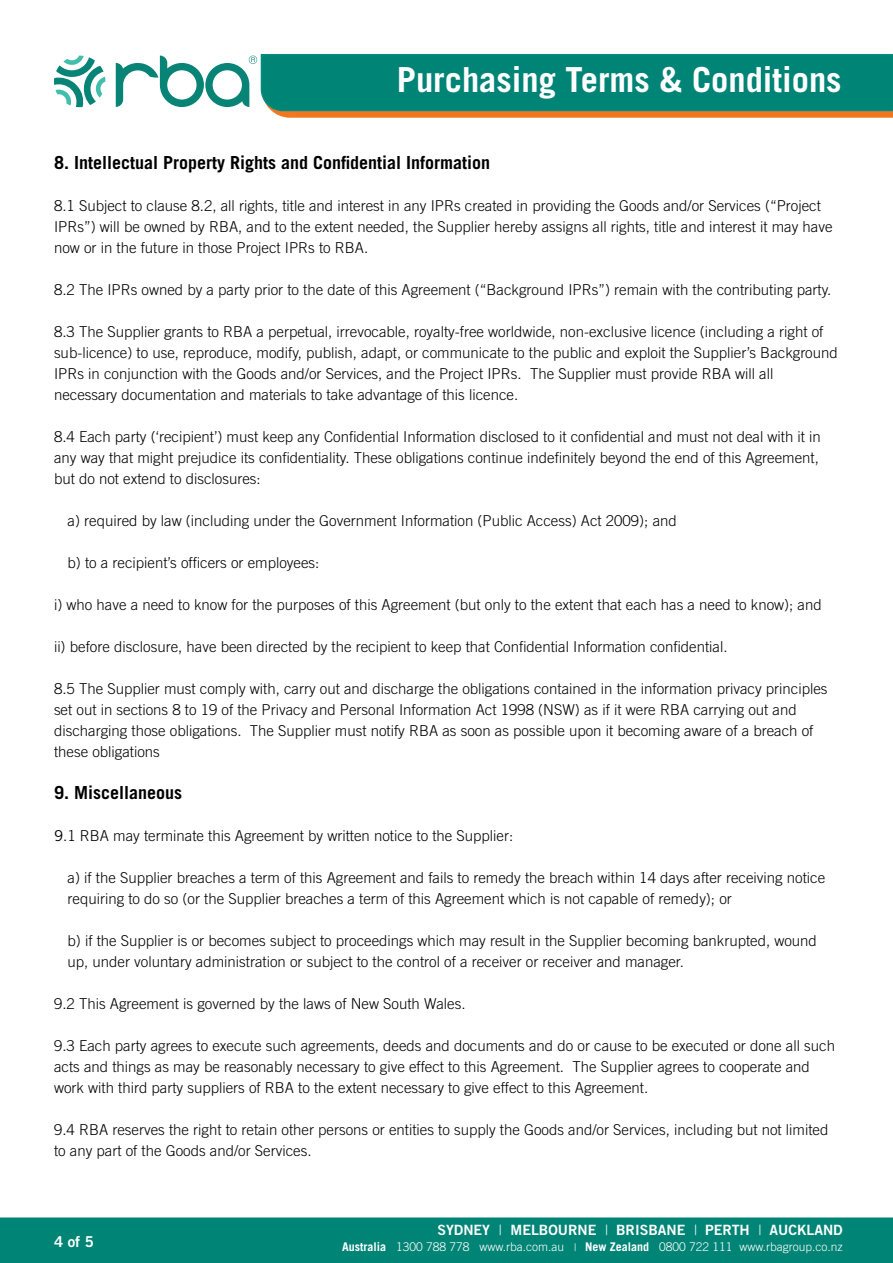
<style>
.page{position:relative;width:893px;height:1263px;background:#fff}
.page>*{position:absolute;margin:0;border:0;box-sizing:border-box;transform-origin:0 0}
.t1{font:700 34.5px "Trade Gothic LT Std";color:#fff}
.t2{font:700 18px "Trade Gothic LT Std";color:#000}
.t3{font:300 15px/21px "Trade Gothic LT Std";color:#000}
.t4{font:15px "Trade Gothic LT Std Bd 2";color:#fff}
.t5{font:14.1px "Trade Gothic LT Std Bd 2";color:#fff}
.t6{font:300 12px "Trade Gothic LT Std";color:#fff}
.s1{font-weight:400}
.s2{font-family:"Trade Gothic LT Std";font-weight:300}
.s3{font-weight:700}
.s4{font-size:10.5px}
</style>
<div class="page">
<svg style="left:116px;top:54px;width:777px;height:64px;background:#389483"></svg>
<svg style="left:54px;top:56px;width:51px;height:51px"></svg>
<div style="left:1px;top:1218px;width:891px;height:44px;background:#008476"></div>
<div style="left:0;top:1217px;width:893px;height:46px;border:2px solid #008476"></div>
<h1 class="t1" style="left:397px;top:58px;width:446px">Purchasing Terms &amp; Conditions</h1>
<p class="t2" style="left:54px;top:152px;width:438px">8. Intellectual Property Rights and Confidential Information</p>
<p class="t3" style="left:54px;top:195px;width:780px">8.1 Subject to clause 8.2, all rights, title and interest in any IPRs created in providing the Goods and/or Services (“Project<br>IPRs”) will be owned by RBA, and to the extent needed, the Supplier hereby assigns all rights, title and interest it may have now or in the future in those Project IPRs to RBA.</p>
<p class="t3" style="left:54px;top:279px;width:779px">8.2 The IPRs owned by a party prior to the date of this Agreement (“Background IPRs”) remain with the contributing party.</p>
<p class="t3" style="left:54px;top:321px;width:785px">8.3 The Supplier grants to RBA a perpetual, irrevocable, royalty-free worldwide, non-exclusive licence (including a right of sub-licence) to use, reproduce, modify, publish, adapt, or communicate to the public and exploit the Supplier’s Background IPRs in conjunction with the Goods and/or Services, and the Project IPRs. The Supplier must provide RBA will all necessary documentation and materials to take advantage of this licence.</p>
<p class="t3" style="left:54px;top:426px;width:768px">8.4 Each party (‘recipient’) must keep any Confidential Information disclosed to it confidential and must not deal with it in any way that might prejudice its confidentiality. These obligations continue indefinitely beyond the end of this Agreement, but do not extend to disclosures:</p>
<p class="t3" style="left:68px;top:510px;width:611px">a) required by law (including under the Government Information (Public Access) Act 2009); and</p>
<p class="t3" style="left:68px;top:552px;width:253px">b) to a recipient’s officers or employees:</p>
<p class="t3" style="left:54px;top:594px;width:769px">i) who have a need to know for the purposes of this Agreement (but only to the extent that each has a need to know); and</p>
<p class="t3" style="left:54px;top:636px;width:675px">ii) before disclosure, have been directed by the recipient to keep that Confidential Information confidential.</p>
<p class="t3" style="left:54px;top:678px;width:775px">8.5 The Supplier must comply with, carry out and discharge the obligations contained in the information privacy principles set out in sections 8 to 19 of the Privacy and Personal Information Act 1998 (NSW) as if it were RBA carrying out and discharging those obligations. The Supplier must notify RBA as soon as possible upon it becoming aware of a breach of these obligations</p>
<p class="t2" style="left:54px;top:782px;width:130px">9. Miscellaneous</p>
<p class="t3" style="left:54px;top:825px;width:461px"><span class="s1">9</span>.1 RBA may terminate this Agreement by written notice to the Supplier:</p>
<p class="t3" style="left:68px;top:867px;width:759px">a) if the Supplier breaches a term of this Agreement and fails to remedy the breach within 14 days after receiving notice requiring to do so (or the Supplier breaches a term of this Agreement which is not capable of remedy); or</p>
<p class="t3" style="left:68px;top:930px;width:751px">b) if the Supplier is or becomes subject to proceedings which may result in the Supplier becoming bankrupted, wound up, under voluntary administration or subject to the control of a receiver or receiver and manager.</p>
<p class="t3" style="left:54px;top:993px;width:413px">9.2 This Agreement is governed by the laws of New South Wales.</p>
<p class="t3" style="left:54px;top:1035px;width:783px">9.3 Each party agrees to execute such agreements, deeds and documents and do or cause to be executed or done all such acts and things as may be reasonably necessary to give effect to this Agreement. The Supplier agrees to cooperate and work with third party suppliers of RBA to the extent necessary to give effect to this Agreement.</p>
<p class="t3" style="left:54px;top:1119px;width:776px">9.4 RBA reserves the right to retain other persons or entities to supply the Goods and/or Services, including but not limited to any part of the Goods and/or Services.</p>
<p class="t4" style="left:54px;top:1232px;width:41px">4 of 5</p>
<p class="t5" style="left:437px;top:1221px;width:407px">SYDNEY <span class="s2">|</span> MELBOURNE <span class="s2">|</span> BRISBANE <span class="s2">|</span> PERTH <span class="s2">|</span> AUCKLAND</p>
<p class="t6" style="left:342px;top:1239px;width:502px"><span class="s3">Australia</span> 1300 788 778 www.rba.com.au <span class="s4">|</span> <span class="s3">New Zealand</span> 0800 722 111 www.rbagroup.co.nz</p>
</div>
